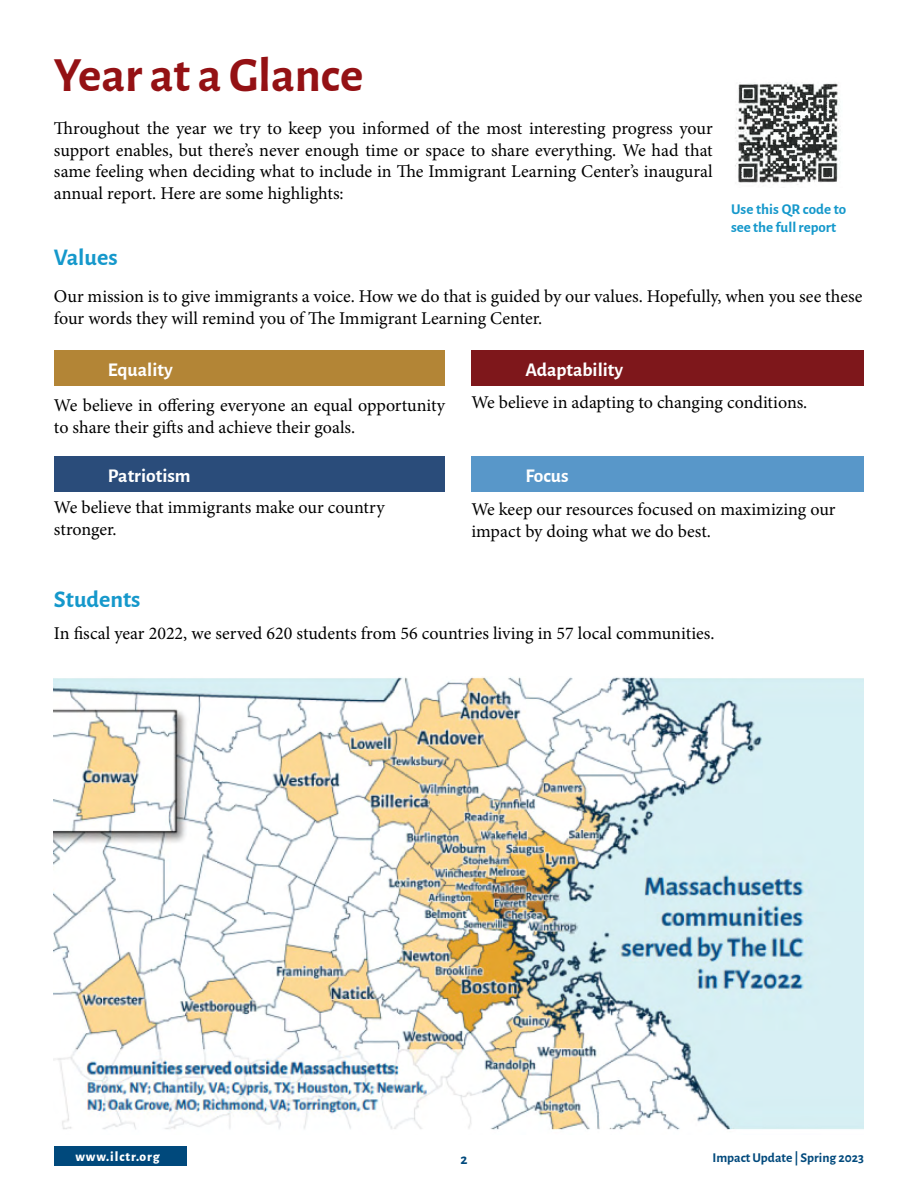
<style>
.page{position:relative;width:918px;height:1188px;background:#fff}
.page>*{position:absolute;margin:0;border:0;box-sizing:border-box;transform-origin:0 0}
.t1{font:700 49.5px "Alegreya Sans";color:#941114}
.t2{font:700 24px "Alegreya Sans";color:#1598cb}
.t3{font:700 19.5px "Alegreya Sans";color:#fff}
.t4{font:18px/21.6px "Minion Pro";color:#000}
.t5{font:700 15px/18px "Alegreya Sans";color:#1598cb}
.t6{font:700 15px "Alegreya Sans";color:#00497c}
.t7{font:700 13.5px "Alegreya Sans";color:#00497c}
.t8{font:800 13.5px "Alegreya Sans";letter-spacing:.07em;color:#fff}
</style>
<div class="page">
<div style="left:54px;top:1146px;width:133px;height:20px;background:#00497c"></div>
<img style="left:54px;top:677px;width:810px;height:453px">
<div style="left:54px;top:350px;width:391px;height:36px;background:#b38536"></div>
<div style="left:54px;top:457px;width:391px;height:35px;background:#2a4c7a"></div>
<div style="left:471px;top:350px;width:393px;height:36px;background:#7e171b"></div>
<div style="left:471px;top:457px;width:393px;height:35px;background:#5897c9"></div>
<img style="left:735px;top:82px;width:106px;height:103px">
<h1 class="t1" style="left:54px;top:38px;width:311px">Year at a Glance</h1>
<p class="t4" style="left:54px;top:118px;width:660px;text-align:justify">Throughout the year we try to keep you informed of the most interesting progress your support enables, but there’s never enough time or space to share everything. We had that same feeling when deciding what to include in The Immigrant Learning Center’s inaugural annual report. Here are some highlights:</p>
<h2 class="t2" style="left:54px;top:240px;width:65px">Values</h2>
<p class="t5" style="left:731px;top:199px;width:117px">Use this QR code to see the full report</p>
<p class="t4" style="left:54px;top:286px;width:810px">Our mission is to give immigrants a voice. How we do that is guided by our values. Hopefully, when you see these four words they will remind you of The Immigrant Learning Center.</p>
<p class="t3" style="left:108px;top:355px;width:66px">Equality</p>
<p class="t3" style="left:525px;top:355px;width:99px">Adaptability</p>
<p class="t4" style="left:54px;top:395px;width:393px">We believe in offering everyone an equal opportunity to share their gifts and achieve their goals.</p>
<p class="t4" style="left:471px;top:392px;width:338px">We believe in adapting to changing conditions.</p>
<p class="t3" style="left:108px;top:461px;width:84px">Patriotism</p>
<p class="t3" style="left:525px;top:461px;width:45px">Focus</p>
<p class="t4" style="left:54px;top:497px;width:332px">We believe that immigrants make our country stronger.</p>
<p class="t4" style="left:471px;top:498px;width:366px">We keep our resources focused on maximizing our impact by doing what we do best.</p>
<h2 class="t2" style="left:54px;top:581px;width:88px">Students</h2>
<p class="t4" style="left:54px;top:623px;width:662px">In fiscal year 2022, we served 620 students from 56 countries living in 57 local communities.</p>
<p class="t8" style="left:75px;top:1147px;width:86px">www.ilctr.org</p>
<p class="t6" style="left:461px;top:1149px;width:9px">2</p>
<p class="t7" style="left:712px;top:1148px;width:153px">Impact Update | Spring 2023</p>
</div>
